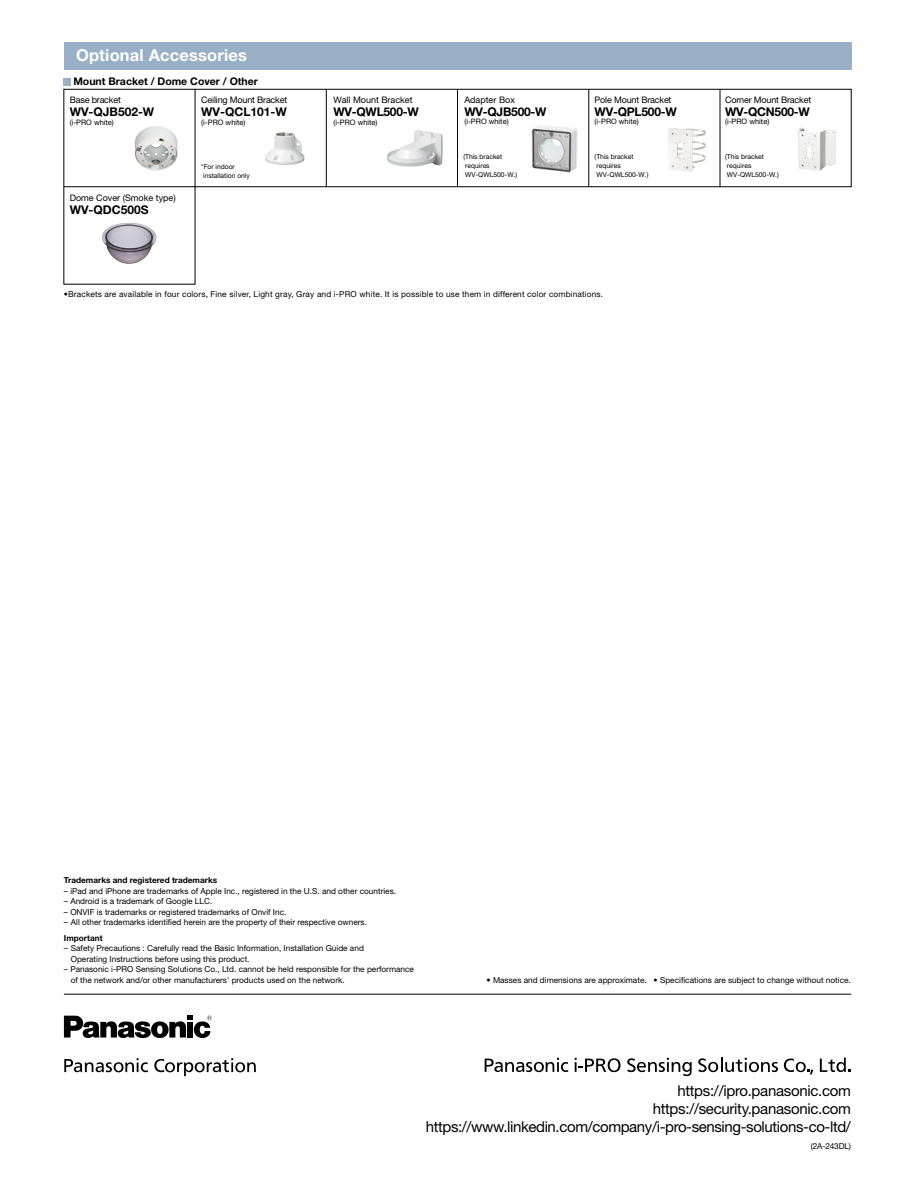
<style>
.page{position:relative;width:915px;height:1191px;background:#fff}
.page>*{position:absolute;margin:0;border:0;box-sizing:border-box;transform-origin:0 0}
.t1{font:700 16.5px "Helvetica Neue LT Std";letter-spacing:.01em;color:#fff}
.t2{font:15px/18px "Helvetica Neue LT Std";letter-spacing:-.025em;color:#000;text-align:right}
.t3{font:700 12px "Helvetica Neue LT Std";letter-spacing:-.02em;color:#000}
.t4{font:700 12px "Helvetica Neue LT Std";color:#000}
.t5{font:700 10.5px "Helvetica Neue LT Std";color:#000}
.t6{font:9px "Helvetica Neue LT Std";letter-spacing:-.02em;color:#000}
.t7{font:9px "Helvetica Neue LT Std";color:#000}
.t8{font:8.25px/10.5px "Helvetica Neue LT Std";color:#000}
.t9{font:8.25px "Helvetica Neue LT Std";letter-spacing:.02em;color:#000}
.t10{font:700 8.25px "Helvetica Neue LT Std";color:#000}
.t11{font:7.5px "Helvetica Neue LT Std";color:#000}
.t12{font:6.75px/9px "Helvetica Neue LT Std";color:#000}
</style>
<div class="page">
<hr style="left:64px;top:994px;width:786px;height:1px;background:#000">
<svg style="left:64px;top:1058px;width:84px;height:14px"></svg>
<svg style="left:154px;top:1058px;width:102px;height:18px"></svg>
<svg style="left:64px;top:1015px;width:148px;height:23px"></svg>
<svg style="left:484px;top:1057px;width:84px;height:15px"></svg>
<svg style="left:574px;top:1057px;width:46px;height:15px"></svg>
<svg style="left:627px;top:1057px;width:64px;height:19px"></svg>
<svg style="left:698px;top:1057px;width:79px;height:15px"></svg>
<svg style="left:783px;top:1058px;width:30px;height:16px"></svg>
<svg style="left:819px;top:1057px;width:31px;height:15px"></svg>
<div style="left:64px;top:43px;width:786px;height:27px;background:#98afc5"></div>
<svg style="left:63px;top:89px;width:788px;height:196px"></svg>
<hr style="left:457px;top:89px;width:1px;height:98px;background:#000">
<hr style="left:588px;top:89px;width:1px;height:98px;background:#000">
<hr style="left:719px;top:89px;width:1px;height:98px;background:#000">
<hr style="left:326px;top:89px;width:1px;height:98px;background:#000">
<hr style="left:195px;top:89px;width:1px;height:98px;background:#000">
<div style="left:63px;top:78px;width:8px;height:7px;background:#98afc5"></div>
<hr style="left:64px;top:186px;width:131px;height:1px;background:#000">
<img style="left:101px;top:223px;width:56px;height:41px">
<img style="left:387px;top:130px;width:55px;height:37px">
<img style="left:265px;top:132px;width:39px;height:33px">
<img style="left:135px;top:126px;width:43px;height:45px">
<img style="left:667px;top:128px;width:38px;height:44px">
<img style="left:531px;top:124px;width:46px;height:48px">
<img style="left:798px;top:128px;width:26px;height:43px">
<h1 class="t1" style="left:76px;top:45px;width:172px">Optional Accessories</h1>
<p class="t5" style="left:73px;top:75px;width:186px">Mount Bracket / Dome Cover / Other</p>
<p class="t6" style="left:70px;top:94px;width:53px">Base bracket</p>
<h3 class="t4" style="left:70px;top:105px;width:86px">WV-QJB502-W</h3>
<p class="t11" style="left:70px;top:117px;width:46px">(i-PRO white)</p>
<p class="t7" style="left:70px;top:192px;width:107px">Dome Cover (Smoke type)</p>
<h3 class="t4" style="left:70px;top:202px;width:80px">WV-QDC500S</h3>
<p class="t6" style="left:201px;top:94px;width:87px">Ceiling Mount Bracket</p>
<h3 class="t4" style="left:201px;top:105px;width:87px">WV-QCL101-W</h3>
<p class="t11" style="left:201px;top:117px;width:46px">(i-PRO white)</p>
<p class="t12" style="left:201px;top:162px;width:50px">*For indoor installation only</p>
<p class="t7" style="left:333px;top:94px;width:81px">Wall Mount Bracket</p>
<h3 class="t3" style="left:333px;top:105px;width:87px">WV-QWL500-W</h3>
<p class="t11" style="left:333px;top:117px;width:46px">(i-PRO white)</p>
<p class="t7" style="left:464px;top:94px;width:52px">Adapter Box</p>
<h3 class="t3" style="left:464px;top:104px;width:84px">WV-QJB500-W</h3>
<p class="t11" style="left:464px;top:117px;width:46px">(i-PRO white)</p>
<p class="t12" style="left:463px;top:152px;width:55px">(This bracket requires<br>WV-QWL500-W.)</p>
<p class="t6" style="left:594px;top:94px;width:78px">Pole Mount Bracket</p>
<h3 class="t3" style="left:594px;top:104px;width:84px">WV-QPL500-W</h3>
<p class="t11" style="left:594px;top:117px;width:46px">(i-PRO white)</p>
<p class="t12" style="left:594px;top:152px;width:55px">(This bracket requires<br>WV-QWL500-W.)</p>
<p class="t9" style="left:64px;top:289px;width:540px">•Brackets are available in four colors, Fine silver, Light gray, Gray and i-PRO white. It is possible to use them in different color combinations.</p>
<p class="t6" style="left:724px;top:94px;width:88px">Corner Mount Bracket</p>
<h3 class="t3" style="left:724px;top:104px;width:86px">WV-QCN500-W</h3>
<p class="t11" style="left:724px;top:117px;width:46px">(i-PRO white)</p>
<p class="t12" style="left:724px;top:152px;width:55px">(This bracket requires<br>WV-QWL500-W.)</p>
<p class="t10" style="left:64px;top:875px;width:155px">Trademarks and registered trademarks</p>
<p class="t8" style="left:64px;top:885px;width:333px">– iPad and iPhone are trademarks of Apple Inc., registered in the U.S. and other countries.</p>
<p class="t8" style="left:64px;top:896px;width:150px">– Android is a trademark of Google LLC.</p>
<p class="t8" style="left:64px;top:906px;width:224px">– ONVIF is trademarks or registered trademarks of Onvif Inc.</p>
<p class="t8" style="left:64px;top:917px;width:304px">– All other trademarks identified herein are the property of their respective owners.</p>
<p class="t10" style="left:64px;top:932px;width:40px">Important</p>
<p class="t8" style="left:71px;top:943px;width:294px;text-indent:-7px">– Safety Precautions : Carefully read the Basic Information, Installation Guide and<br>Operating Instructions before using this product.</p>
<p class="t8" style="left:71px;top:964px;width:344px;text-indent:-7px">– Panasonic i-PRO Sensing Solutions Co., Ltd. cannot be held responsible for the performance of the network and/or other manufacturers' products used on the network.</p>
<p class="t8" style="left:486px;top:974px;width:365px">• Masses and dimensions are approximate. • Specifications are subject to change without notice.</p>
<h2 class="t2" style="left:425px;top:1081px;width:426px">https://ipro.panasonic.com<br>https://security.panasonic.com https://www.linkedin.com/company/i-pro-sensing-solutions-co-ltd/</h2>
<p class="t8" style="left:810px;top:1140px;width:42px">(2A-243DL)</p>
</div>
